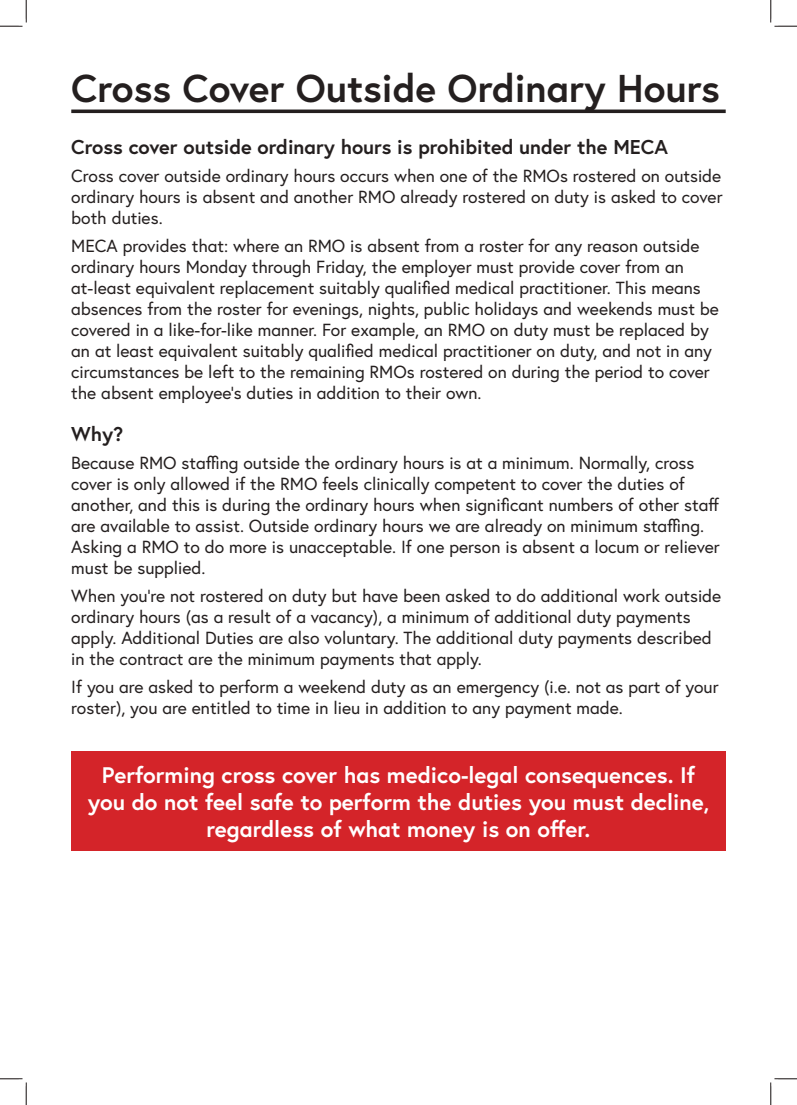
<style>
.page{position:relative;width:797px;height:1105px;background:#fff}
.page>*{position:absolute;margin:0;border:0;box-sizing:border-box;transform-origin:0 0}
.t1{font:700 38.75px "Europa";color:#241f1f}
.t2{font:700 22.5px/27px "Europa";color:#fff;text-align:center}
.t3{font:700 20px "Europa";color:#241f1f}
.t4{font:17.5px/21px "Europa";color:#241f1f}
</style>
<div class="page">
<div style="left:71px;top:751px;width:654px;height:100px;background:#d42429"></div>
<hr style="left:71px;top:110px;width:654px;height:3px;background:#241f1f">
<svg style="left:0;top:0;width:27px;height:27px"></svg>
<svg style="left:0;top:1078px;width:27px;height:27px"></svg>
<svg style="left:770px;top:0;width:27px;height:27px"></svg>
<svg style="left:770px;top:1078px;width:27px;height:27px"></svg>
<h1 class="t1" style="left:71px;top:62px;width:650px">Cross Cover Outside Ordinary Hours</h1>
<p class="t3" style="left:71px;top:133px;width:598px">Cross cover outside ordinary hours is prohibited under the MECA</p>
<p class="t4" style="left:71px;top:165px;width:653px;text-align:justify">Cross cover outside ordinary hours occurs when one of the RMOs rostered on outside ordinary hours is absent and another RMO already rostered on duty is asked to cover both duties.</p>
<p class="t4" style="left:71px;top:235px;width:649px">MECA provides that: where an RMO is absent from a roster for any reason outside ordinary hours Monday through Friday, the employer must provide cover from an at-least equivalent replacement suitably qualified medical practitioner. This means absences from the roster for evenings, nights, public holidays and weekends must be covered in a like-for-like manner. For example, an RMO on duty must be replaced by an at least equivalent suitably qualified medical practitioner on duty, and not in any circumstances be left to the remaining RMOs rostered on during the period to cover the absent employee’s duties in addition to their own.</p>
<p class="t3" style="left:71px;top:420px;width:53px">Why?</p>
<p class="t4" style="left:71px;top:452px;width:650px">Because RMO staffing outside the ordinary hours is at a minimum. Normally, cross cover is only allowed if the RMO feels clinically competent to cover the duties of another, and this is during the ordinary hours when significant numbers of other staff are available to assist. Outside ordinary hours we are already on minimum staffing.<br>Asking a RMO to do more is unacceptable. If one person is absent a locum or reliever must be supplied.</p>
<p class="t4" style="left:71px;top:585px;width:651px">When you’re not rostered on duty but have been asked to do additional work outside ordinary hours (as a result of a vacancy), a minimum of additional duty payments apply. Additional Duties are also voluntary. The additional duty payments described in the contract are the minimum payments that apply.</p>
<p class="t4" style="left:71px;top:676px;width:649px">If you are asked to perform a weekend duty as an emergency (i.e. not as part of your roster), you are entitled to time in lieu in addition to any payment made.</p>
<p class="t2" style="left:88px;top:761px;width:623px">Performing cross cover has medico-legal consequences. If you do not feel safe to perform the duties you must decline, regardless of what money is on offer.</p>
</div>
